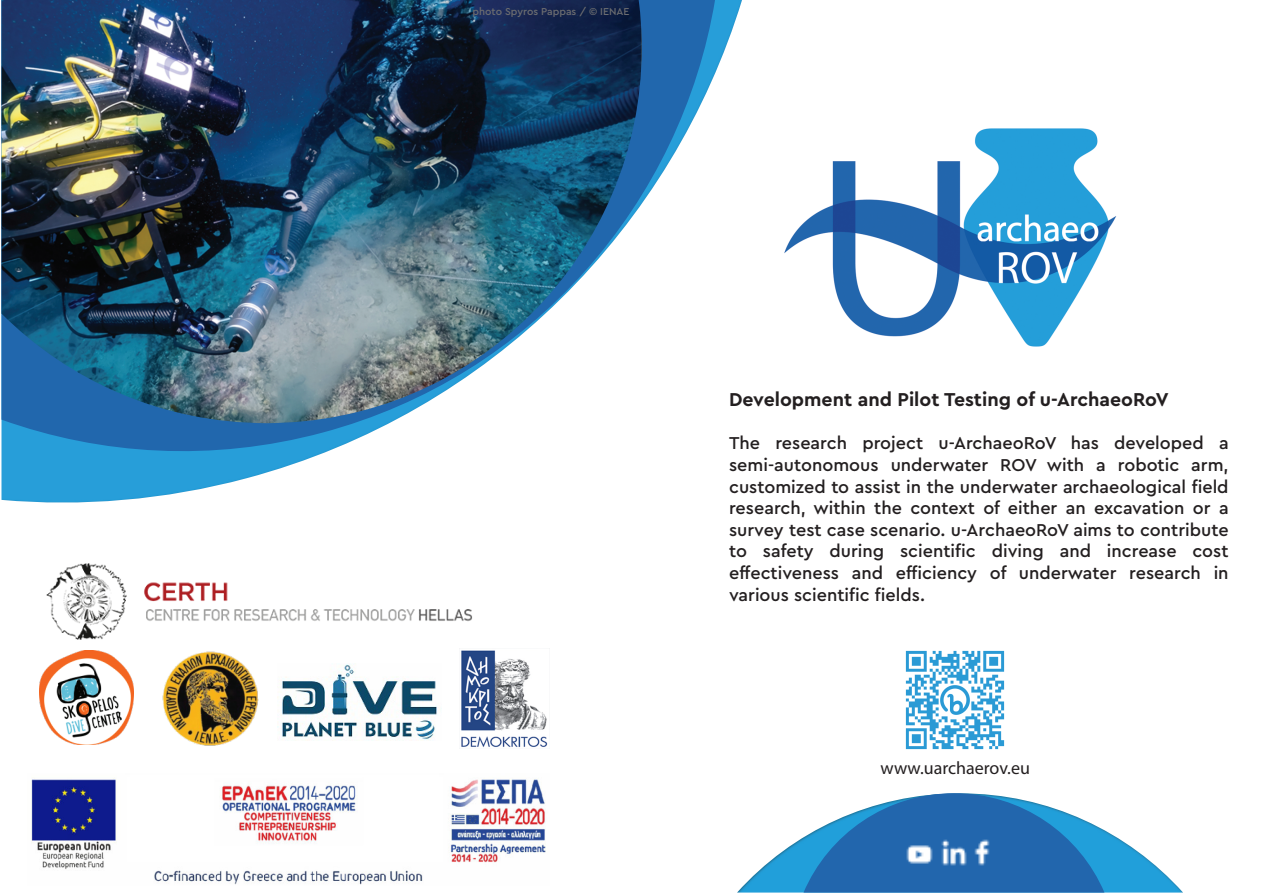
<style>
.page{position:relative;width:1263px;height:893px;background:#fff}
.page>*{position:absolute;margin:0;border:0;box-sizing:border-box;transform-origin:0 0}
.t1{font:700 19.5px "Cera Pro";color:#231f20}
.t2{font:500 18px/21.6px "Cera Pro";color:#231f20;text-align:justify}
.t3{font:18px "Myriad Pro";color:#231f20}
.t4{font:500 10.5px "Cera Pro";color:#6c6d70}
</style>
<div class="page">
<img style="left:2px;top:0;width:740px;height:503px">
<img style="left:2px;top:0;width:713px;height:462px">
<img style="left:737px;top:830px;width:446px;height:62px">
<img style="left:803px;top:793px;width:301px;height:99px">
<img style="left:2px;top:0;width:640px;height:423px">
<img style="left:784px;top:128px;width:333px;height:219px">
<img style="left:459px;top:648px;width:91px;height:101px">
<img style="left:162px;top:651px;width:97px;height:95px">
<img style="left:277px;top:664px;width:163px;height:77px">
<img style="left:39px;top:650px;width:94px;height:94px">
<div style="left:861px;top:839px;width:156px;height:36px;background:#2266ad"></div>
<img style="left:906px;top:845px;width:27px;height:19px">
<img style="left:940px;top:838px;width:56px;height:28px">
<img style="left:905px;top:650px;width:100px;height:100px">
<img style="left:31px;top:777px;width:515px;height:108px">
<img style="left:46px;top:563px;width:426px;height:76px">
<p class="t4" style="left:472px;top:4px;width:158px">photo Spyros Pappas / © IENAE</p>
<p class="t1" style="left:729px;top:387px;width:441px">Development and Pilot Testing of u-ArchaeoRoV</p>
<p class="t2" style="left:729px;top:432px;width:501px">The research project u-ArchaeoRoV has developed a semi-autonomous underwater ROV with a robotic arm, customized to assist in the underwater archaeological field research, within the context of either an excavation or a survey test case scenario. u-ArchaeoRoV aims to contribute to safety during scientific diving and increase cost effectiveness and efficiency of underwater research in various scientific fields.</p>
<p class="t3" style="left:880px;top:757px;width:151px">www.uarchaerov.eu</p>
</div>
